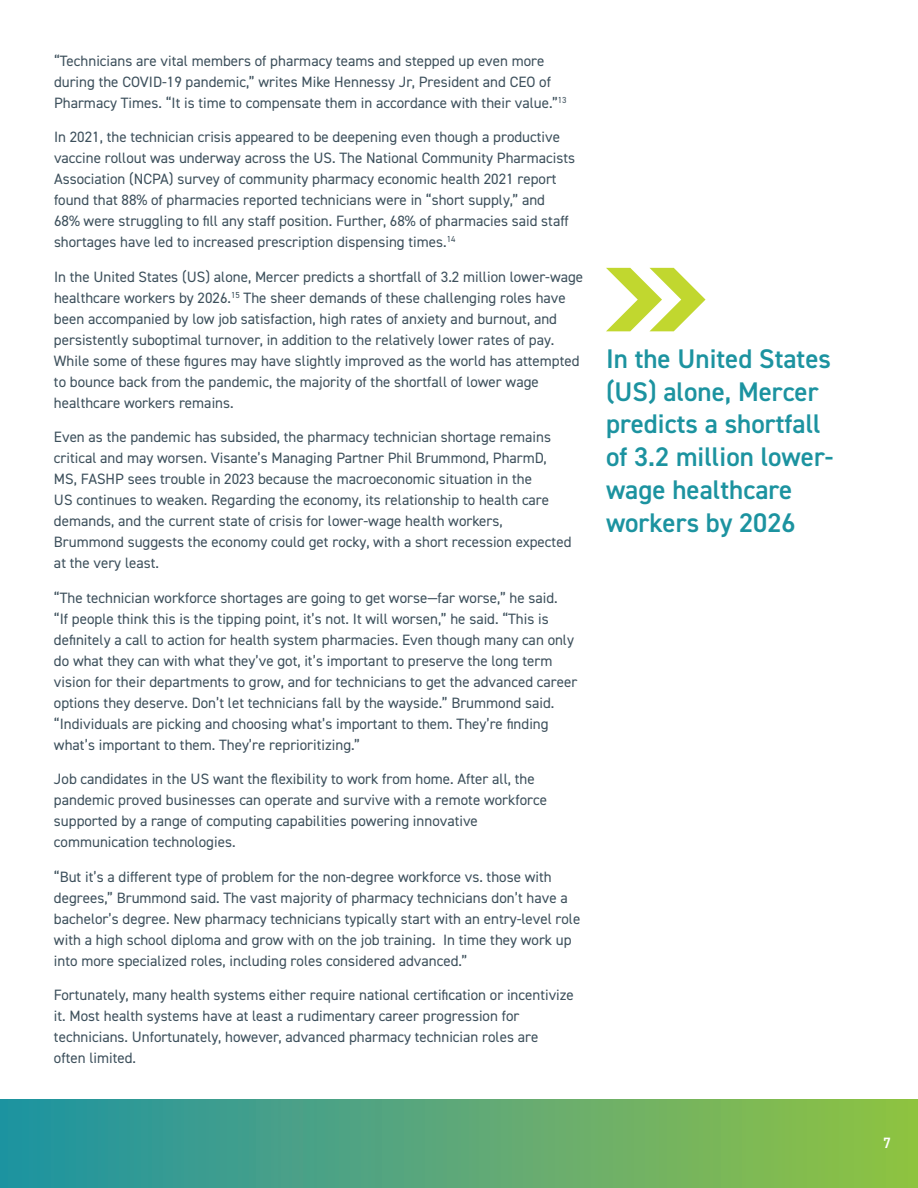
<style>
.page{position:relative;width:918px;height:1188px;background:#fff}
.page>*{position:absolute;margin:0;border:0;box-sizing:border-box;transform-origin:0 0}
.t1{font:600 27px/33px "DIN2014";color:#1c93a0}
.t2{font:15px/21px "DIN2014";color:#3d505c}
.t3{font:600 15px "DIN2014";color:#fff}
</style>
<div class="page">
<div style="left:0;top:1099px;width:918px;height:89px;background:linear-gradient(to right,#2192a6,#94c144)"></div>
<svg style="left:606px;top:268px;width:100px;height:63px"></svg>
<p class="t2" style="left:54px;top:50px;width:514px">“Technicians are vital members of pharmacy teams and stepped up even more during the COVID-19 pandemic,” writes Mike Hennessy Jr, President and CEO of<br>Pharmacy Times. “It is time to compensate them in accordance with their value.”<sup>13</sup></p>
<p class="t2" style="left:54px;top:126px;width:523px">In 2021, the technician crisis appeared to be deepening even though a productive vaccine rollout was underway across the US. The National Community Pharmacists Association (NCPA) survey of community pharmacy economic health 2021 report found that 88% of pharmacies reported technicians were in “short supply,” and<br>68% were struggling to fill any staff position. Further, 68% of pharmacies said staff shortages have led to increased prescription dispensing times.<sup>14</sup></p>
<p class="t2" style="left:54px;top:266px;width:531px">In the United States (US) alone, Mercer predicts a shortfall of 3.2 million lower-wage healthcare workers by 2026.<sup>15</sup> The sheer demands of these challenging roles have been accompanied by low job satisfaction, high rates of anxiety and burnout, and persistently suboptimal turnover, in addition to the relatively lower rates of pay.<br>While some of these figures may have slightly improved as the world has attempted to bounce back from the pandemic, the majority of the shortfall of lower wage healthcare workers remains.</p>
<p class="t2" style="left:54px;top:426px;width:519px">Even as the pandemic has subsided, the pharmacy technician shortage remains critical and may worsen. Visante’s Managing Partner Phil Brummond, PharmD, MS, FASHP sees trouble in 2023 because the macroeconomic situation in the<br>US continues to weaken. Regarding the economy, its relationship to health care demands, and the current state of crisis for lower-wage health workers, Brummond suggests the economy could get rocky, with a short recession expected at the very least.</p>
<p class="t2" style="left:54px;top:587px;width:525px">“The technician workforce shortages are going to get worse—far worse,” he said.<br>“If people think this is the tipping point, it’s not. It will worsen,” he said. “This is definitely a call to action for health system pharmacies. Even though many can only do what they can with what they’ve got, it’s important to preserve the long term vision for their departments to grow, and for technicians to get the advanced career options they deserve. Don’t let technicians fall by the wayside.” Brummond said. “Individuals are picking and choosing what’s important to them. They’re finding what’s important to them. They’re reprioritizing.”</p>
<p class="t2" style="left:54px;top:768px;width:495px">Job candidates in the US want the flexibility to work from home. After all, the pandemic proved businesses can operate and survive with a remote workforce supported by a range of computing capabilities powering innovative communication technologies.</p>
<p class="t2" style="left:54px;top:866px;width:528px">“But it’s a different type of problem for the non-degree workforce vs. those with degrees,” Brummond said. The vast majority of pharmacy technicians don’t have a bachelor’s degree. New pharmacy technicians typically start with an entry-level role with a high school diploma and grow with on the job training. In time they work up into more specialized roles, including roles considered advanced.”</p>
<p class="t2" style="left:54px;top:984px;width:521px">Fortunately, many health systems either require national certification or incentivize it. Most health systems have at least a rudimentary career progression for technicians. Unfortunately, however, advanced pharmacy technician roles are<br>often limited.</p>
<h1 class="t1" style="left:606px;top:341px;width:229px">In the United States (US) alone, Mercer predicts a shortfall of 3.2 million lower&shy;wage healthcare workers by 2026</h1>
<p class="t3" style="left:883px;top:1133px;width:9px">7</p>
</div>
